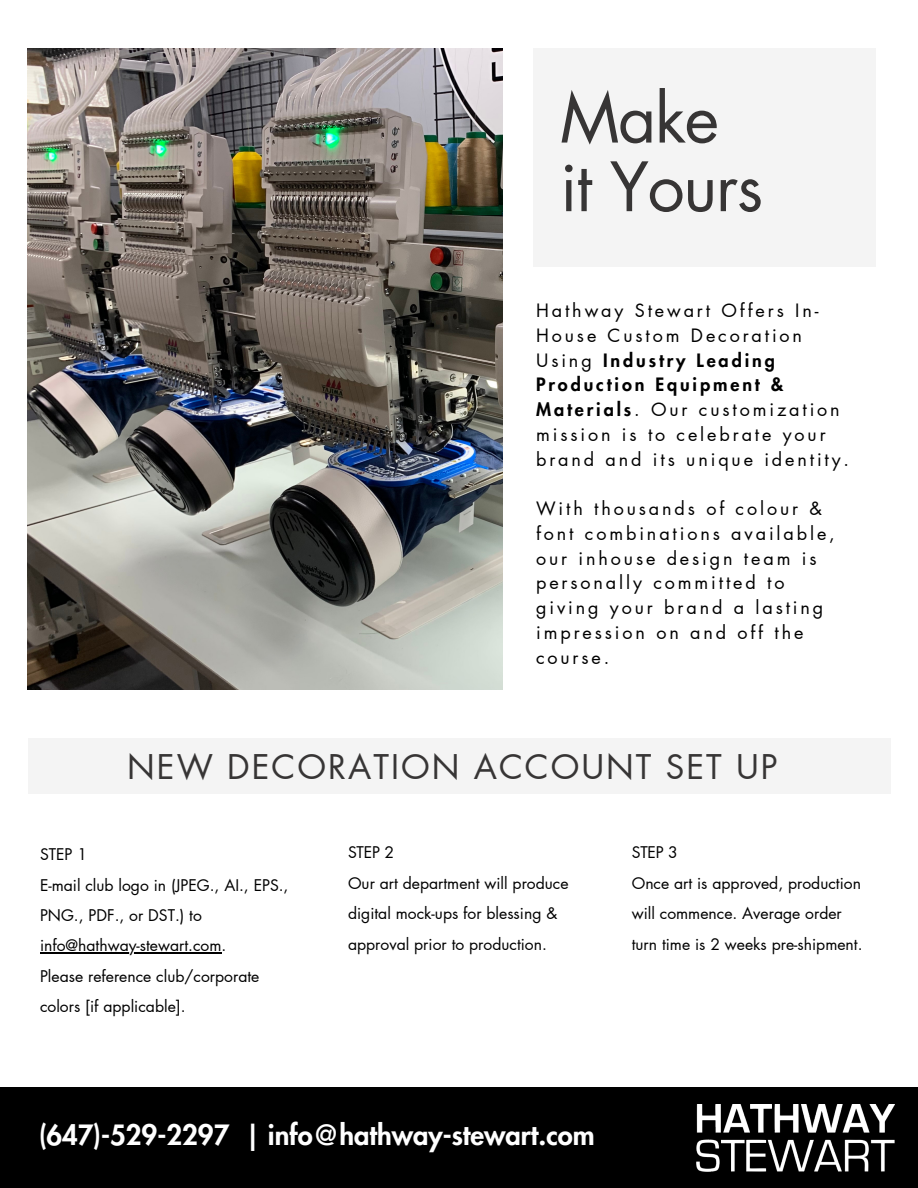
<style>
.page{position:relative;width:918px;height:1188px;background:#fff}
.page>*{position:absolute;margin:0;border:0;box-sizing:border-box;transform-origin:0 0}
.t1{font:66.15px/68.7px "Futura LT Pro";letter-spacing:-.02em;color:#373535}
.t2{font:33.3px "Futura LT Pro";letter-spacing:.06em;color:#373535}
.t3{font:800 27.3px "Futura LT Pro";color:#fff}
.t4{font:18px/24.8px "Futura LT Pro";letter-spacing:.16em;color:#000}
.t5{font:15.75px/30.3px "Futura LT Pro";color:#000}
.s1{font-weight:800}
</style>
<div class="page">
<div style="left:0;top:1088px;width:918px;height:100px;background:#000"></div>
<img style="left:696px;top:1105px;width:198px;height:66px">
<img style="left:28px;top:48px;width:475px;height:642px">
<div style="left:534px;top:48px;width:342px;height:219px;background:#f4f4f4"></div>
<div style="left:28px;top:739px;width:862px;height:55px;background:#f4f4f4"></div>
<hr style="left:40px;top:952px;width:182px;height:2px;background:#000">
<p class="t1" style="left:560px;top:87px;width:204px">Make it Yours</p>
<h4 class="t4" style="left:536px;top:299px;width:315px">Hathway Stewart Offers In-<br>House Custom Decoration<br>Using <span class="s1">Industry Leading<br>Production Equipment &amp;<br>Materials</span>. Our customization mission is to celebrate your brand and its unique identity.</h4>
<h2 class="t4" style="left:536px;top:497px;width:300px">With thousands of colour &amp; font combinations available, our inhouse design team is personally committed to giving your brand a lasting impression on and off the course.</h2>
<p class="t2" style="left:127px;top:752px;width:652px">NEW DECORATION ACCOUNT SET UP</p>
<p class="t5" style="left:40px;top:840px;width:49px">STEP 1</p>
<p class="t5" style="left:40px;top:870px;width:250px">E-mail club logo in (JPEG., AI., EPS.,<br>PNG., PDF., or DST.) to</p>
<p class="t5" style="left:40px;top:931px;width:221px">info@hathway-stewart.com.<br>Please reference club/corporate colors [if applicable].</p>
<p class="t5" style="left:348px;top:838px;width:48px">STEP 2</p>
<p class="t5" style="left:348px;top:868px;width:222px">Our art department will produce digital mock-ups for blessing &amp; approval prior to production.</p>
<p class="t5" style="left:632px;top:838px;width:48px">STEP 3</p>
<h3 class="t5" style="left:632px;top:868px;width:232px">Once art is approved, production will commence. Average order turn time is 2 weeks pre-shipment.</h3>
<h4 class="t3" style="left:39px;top:1123px;width:557px">(647)-529-2297 | info@hathway-stewart.com</h4>
</div>
